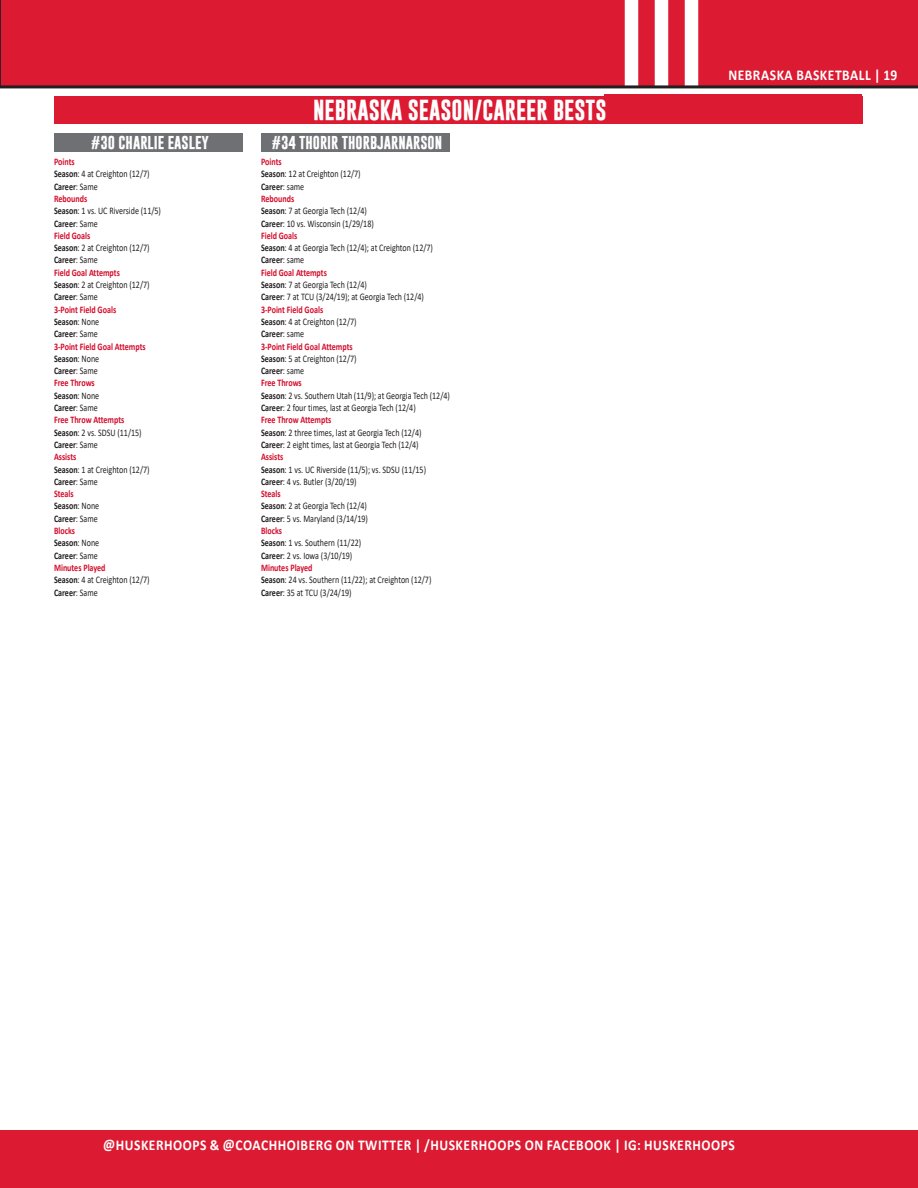
<style>
.page{position:relative;width:918px;height:1188px;background:#fff}
.page>*{position:absolute;margin:0;border:0;box-sizing:border-box;transform-origin:0 0}
.t1{font:700 21px "Gobold";color:#fff}
.t2{font:700 15px "Calibri";letter-spacing:.04em;color:#fff;scale:.9 1}
.t3{font:700 13.5px "Gobold";color:#fff}
.Body_Text{font:10.05px "Calibri";color:#231f20;scale:.8 1}
.Body_Text-2{font:700 10.05px "Calibri";color:#d30d2b;scale:.8 1}
.Body_Text-3{font:700 10.05px "Calibri";color:#231f20;scale:.8 1}
.s1{font-weight:700}
.s2{font-weight:400}
</style>
<div class="page">
<div style="left:0;top:0;width:918px;height:85px;background:#dc1a32"></div>
<div style="left:625px;top:0;width:13px;height:94px;background:#fff"></div>
<div style="left:655px;top:0;width:13px;height:94px;background:#fff"></div>
<div style="left:685px;top:0;width:13px;height:94px;background:#fff"></div>
<div style="left:15px;top:1130px;width:903px;height:58px;background:#dc1a32"></div>
<div style="left:0;top:1130px;width:15px;height:58px;background:#dc1a32"></div>
<hr style="left:0;top:85px;width:918px;height:3px;background:#231f20">
<div style="left:604px;top:94px;width:258px;height:19px;background:#dc1a32"></div>
<div style="left:54px;top:96px;width:809px;height:28px;background:#dc1a32"></div>
<div style="left:54px;top:133px;width:189px;height:19px;background:#6f7073"></div>
<div style="left:261px;top:133px;width:189px;height:19px;background:#6f7073"></div>
<p class="t3" style="left:91px;top:134px;width:119px">#30 CHARLIE EASLEY</p>
<p class="Body_Text-2" style="left:54px;top:155px;width:27px">Points</p>
<p class="Body_Text" style="left:54px;top:167px;width:121px"><span class="s1">Season</span>: 4 at Creighton (12/7)</p>
<p class="Body_Text-3" style="left:54px;top:179px;width:56px">Career<span class="s2">: Same</span></p>
<p class="Body_Text-2" style="left:54px;top:191px;width:43px">Rebounds</p>
<p class="Body_Text" style="left:54px;top:204px;width:135px"><span class="s1">Season</span>: 1 vs. UC Riverside (11/5)</p>
<p class="Body_Text-3" style="left:54px;top:216px;width:56px">Career<span class="s2">: Same</span></p>
<p class="Body_Text-2" style="left:54px;top:228px;width:47px">Field Goals</p>
<p class="Body_Text" style="left:54px;top:241px;width:121px"><span class="s1">Season</span>: 2 at Creighton (12/7)</p>
<p class="Body_Text-3" style="left:54px;top:253px;width:56px">Career<span class="s2">: Same</span></p>
<p class="Body_Text-2" style="left:54px;top:265px;width:84px">Field Goal Attempts</p>
<p class="Body_Text" style="left:54px;top:278px;width:121px"><span class="s1">Season</span>: 2 at Creighton (12/7)</p>
<p class="Body_Text-3" style="left:54px;top:290px;width:56px">Career<span class="s2">: Same</span></p>
<p class="Body_Text-2" style="left:54px;top:302px;width:79px">3-Point Field Goals</p>
<p class="Body_Text-3" style="left:54px;top:315px;width:58px">Season<span class="s2">: None</span></p>
<p class="Body_Text-3" style="left:54px;top:327px;width:56px">Career<span class="s2">: Same</span></p>
<p class="Body_Text-2" style="left:54px;top:339px;width:116px">3-Point Field Goal Attempts</p>
<p class="Body_Text-3" style="left:54px;top:351px;width:58px">Season<span class="s2">: None</span></p>
<p class="Body_Text-3" style="left:54px;top:364px;width:56px">Career<span class="s2">: Same</span></p>
<p class="Body_Text-2" style="left:54px;top:376px;width:53px">Free Throws</p>
<p class="Body_Text-3" style="left:54px;top:388px;width:58px">Season<span class="s2">: None</span></p>
<p class="Body_Text-3" style="left:54px;top:401px;width:56px">Career<span class="s2">: Same</span></p>
<p class="Body_Text-2" style="left:54px;top:413px;width:90px">Free Throw Attempts</p>
<p class="Body_Text" style="left:54px;top:425px;width:111px"><span class="s1">Season</span>: 2 vs. SDSU (11/15)</p>
<p class="Body_Text-3" style="left:54px;top:438px;width:56px">Career<span class="s2">: Same</span></p>
<p class="Body_Text-2" style="left:54px;top:450px;width:29px">Assists</p>
<p class="Body_Text" style="left:54px;top:462px;width:121px"><span class="s1">Season</span>: 1 at Creighton (12/7)</p>
<p class="Body_Text-3" style="left:54px;top:474px;width:56px">Career<span class="s2">: Same</span></p>
<p class="Body_Text-2" style="left:54px;top:487px;width:26px">Steals</p>
<p class="Body_Text-3" style="left:54px;top:499px;width:58px">Season<span class="s2">: None</span></p>
<p class="Body_Text-3" style="left:54px;top:511px;width:56px">Career<span class="s2">: Same</span></p>
<p class="Body_Text-2" style="left:54px;top:524px;width:28px">Blocks</p>
<p class="Body_Text-3" style="left:54px;top:536px;width:58px">Season<span class="s2">: None</span></p>
<p class="Body_Text-3" style="left:54px;top:548px;width:56px">Career<span class="s2">: Same</span></p>
<p class="Body_Text-2" style="left:54px;top:561px;width:66px">Minutes Played</p>
<p class="Body_Text" style="left:54px;top:573px;width:121px"><span class="s1">Season</span>: 4 at Creighton (12/7)</p>
<p class="Body_Text-3" style="left:54px;top:585px;width:56px">Career<span class="s2">: Same</span></p>
<p class="t1" style="left:313px;top:96px;width:295px">NEBRASKA SEASON/CAREER BESTS</p>
<p class="t3" style="left:272px;top:134px;width:172px">#34 THORIR THORBJARNARSON</p>
<p class="Body_Text-2" style="left:261px;top:155px;width:27px">Points</p>
<p class="Body_Text" style="left:261px;top:167px;width:126px"><span class="s1">Season</span>: 12 at Creighton (12/7)</p>
<p class="Body_Text-3" style="left:261px;top:179px;width:56px">Career<span class="s2">: same</span></p>
<p class="Body_Text-2" style="left:261px;top:191px;width:43px">Rebounds</p>
<p class="Body_Text" style="left:261px;top:204px;width:134px"><span class="s1">Season</span>: 7 at Georgia Tech (12/4)</p>
<p class="Body_Text" style="left:261px;top:216px;width:143px"><span class="s1">Career</span>: 10 vs. Wisconsin (1/29/18)</p>
<p class="Body_Text-2" style="left:261px;top:228px;width:47px">Field Goals</p>
<p class="Body_Text" style="left:261px;top:241px;width:217px"><span class="s1">Season</span>: 4 at Georgia Tech (12/4); at Creighton (12/7)</p>
<p class="Body_Text-3" style="left:261px;top:253px;width:56px">Career<span class="s2">: same</span></p>
<p class="Body_Text-2" style="left:261px;top:265px;width:84px">Field Goal Attempts</p>
<p class="Body_Text" style="left:261px;top:278px;width:134px"><span class="s1">Season</span>: 7 at Georgia Tech (12/4)</p>
<p class="Body_Text" style="left:261px;top:290px;width:205px"><span class="s1">Career</span>: 7 at TCU (3/24/19); at Georgia Tech (12/4)</p>
<p class="Body_Text-2" style="left:261px;top:302px;width:79px">3-Point Field Goals</p>
<p class="Body_Text" style="left:261px;top:315px;width:121px"><span class="s1">Season</span>: 4 at Creighton (12/7)</p>
<p class="Body_Text-3" style="left:261px;top:327px;width:56px">Career<span class="s2">: same</span></p>
<p class="Body_Text-2" style="left:261px;top:339px;width:116px">3-Point Field Goal Attempts</p>
<p class="Body_Text" style="left:261px;top:352px;width:121px"><span class="s1">Season</span>: 5 at Creighton (12/7)</p>
<p class="Body_Text-3" style="left:261px;top:364px;width:56px">Career<span class="s2">: same</span></p>
<p class="Body_Text-2" style="left:261px;top:376px;width:53px">Free Throws</p>
<p class="Body_Text" style="left:261px;top:388px;width:238px"><span class="s1">Season</span>: 2 vs. Southern Utah (11/9); at Georgia Tech (12/4)</p>
<p class="Body_Text" style="left:261px;top:401px;width:195px"><span class="s1">Career</span>: 2 four times, last at Georgia Tech (12/4)</p>
<p class="Body_Text-2" style="left:261px;top:413px;width:90px">Free Throw Attempts</p>
<p class="Body_Text" style="left:261px;top:425px;width:202px"><span class="s1">Season</span>: 2 three times, last at Georgia Tech (12/4)</p>
<p class="Body_Text" style="left:261px;top:438px;width:199px"><span class="s1">Career</span>: 2 eight times, last at Georgia Tech (12/4)</p>
<p class="Body_Text-2" style="left:261px;top:450px;width:29px">Assists</p>
<p class="Body_Text" style="left:261px;top:462px;width:208px"><span class="s1">Season</span>: 1 vs. UC Riverside (11/5); vs. SDSU (11/15)</p>
<p class="Body_Text" style="left:261px;top:475px;width:121px"><span class="s1">Career</span>: 4 vs. Butler (3/20/19)</p>
<p class="Body_Text-2" style="left:261px;top:487px;width:26px">Steals</p>
<p class="Body_Text" style="left:261px;top:499px;width:134px"><span class="s1">Season</span>: 2 at Georgia Tech (12/4)</p>
<p class="Body_Text" style="left:261px;top:511px;width:135px"><span class="s1">Career</span>: 5 vs. Maryland (3/14/19)</p>
<p class="Body_Text-2" style="left:261px;top:524px;width:28px">Blocks</p>
<p class="Body_Text" style="left:261px;top:536px;width:127px"><span class="s1">Season</span>: 1 vs. Southern (11/22)</p>
<p class="Body_Text" style="left:261px;top:548px;width:116px"><span class="s1">Career</span>: 2 vs. Iowa (3/10/19)</p>
<p class="Body_Text-2" style="left:261px;top:561px;width:66px">Minutes Played</p>
<p class="Body_Text" style="left:261px;top:573px;width:215px"><span class="s1">Season</span>: 24 vs. Southern (11/22); at Creighton (12/7)</p>
<p class="Body_Text" style="left:261px;top:585px;width:115px"><span class="s1">Career</span>: 35 at TCU (3/24/19)</p>
<h2 class="t2" style="left:728px;top:65px;width:189px">NEBRASKA BASKETBALL | 19</h2>
<h2 class="t2" style="left:103px;top:1134px;width:704px">@HUSKERHOOPS &amp; @COACHHOIBERG ON TWITTER | /HUSKERHOOPS ON FACEBOOK | IG: HUSKERHOOPS</h2>
</div>
